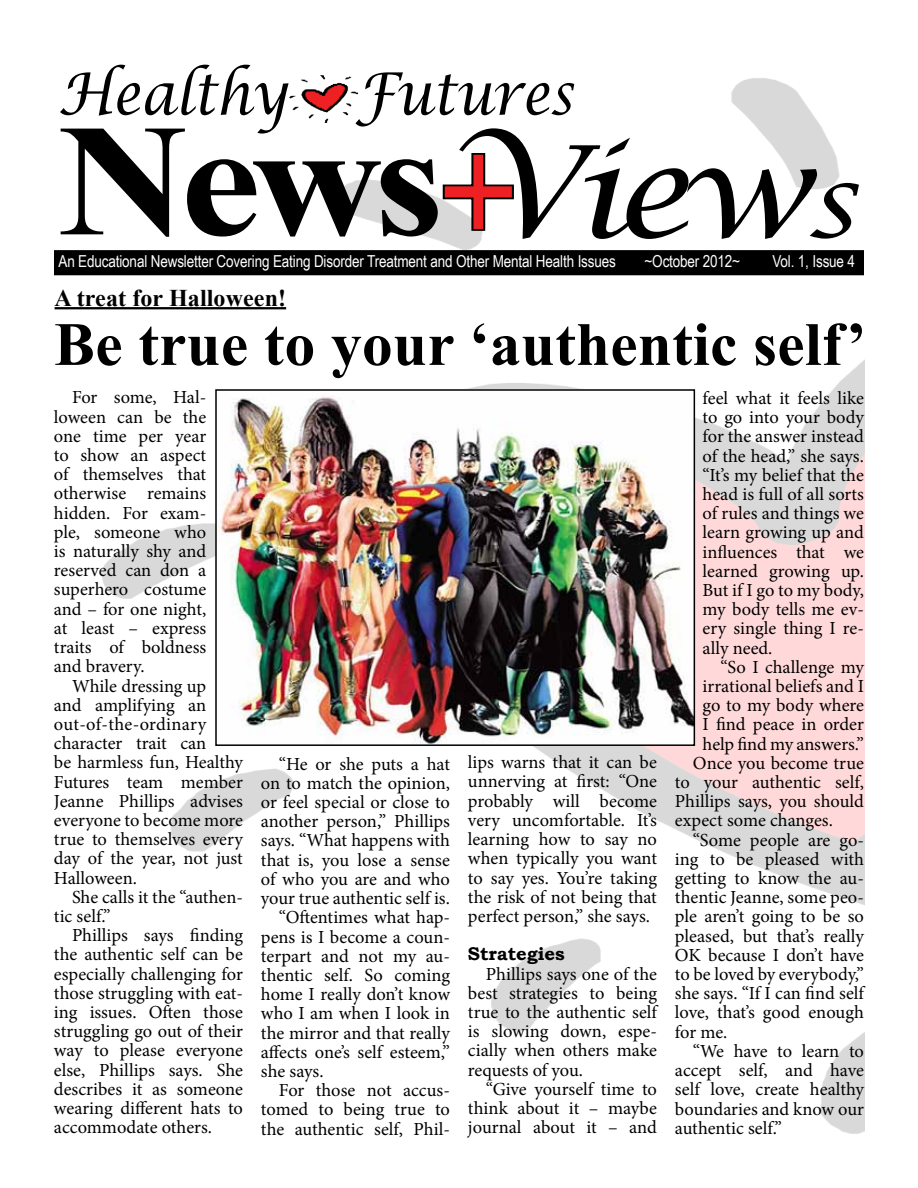
<style>
.page{position:relative;width:918px;height:1188px;background:#fff}
.page>*{position:absolute;margin:0;border:0;box-sizing:border-box;transform-origin:0 0}
.t1{font:700 159.75px "Times New Roman";color:#000;scale:1.14 1}
.t2{font:600 143.55px "Lucida Fax";color:#ed2024;scale:.91 1}
.t3{font:700 61.5px "Times New Roman";letter-spacing:.005em;color:#000}
.t4{font:italic 58.35px "Lucida Calligraphy";letter-spacing:-.01em;color:#000;scale:.91 1}
.t5{font:700 24px "Times New Roman";letter-spacing:.005em;color:#000}
.t6{font:18.45px/19.2px "Minion Pro";letter-spacing:-.005em;color:#000;text-align:justify}
.t7{font:700 18.45px "Bookman Old Style";color:#000}
.t8{font:16.5px "Arial Narrow";letter-spacing:-.01em;color:#fff}
.s1{font-family:"Lucida Calligraphy";font-weight:400;font-style:italic;font-size:127.5px}
.s2{font-family:"Lucida Calligraphy";font-weight:400;font-style:italic;font-size:100.5px}
</style>
<div class="page">
<img style="left:98px;top:78px;width:766px;height:1055px">
<div style="left:55px;top:251px;width:808px;height:24px;background:#000"></div>
<div style="left:54px;top:250px;width:810px;height:25px;border:2px solid #000"></div>
<img style="left:290px;top:75px;width:67px;height:48px">
<svg style="left:442px;top:152px;width:73px;height:80px"></svg>
<hr style="left:55px;top:307px;width:231px;height:2px;background:#000">
<img style="left:218px;top:392px;width:474px;height:351px">
<div style="left:215px;top:389px;width:480px;height:357px;border:2px solid #000"></div>
<h3 class="t4" style="left:58px;top:59px;width:568px">Healthy Futures</h3>
<h1 class="t1" style="left:58px;top:70px;width:703px">News<span class="s1">View</span><span class="s2">s</span></h1>
<h2 class="t2" style="left:435px;top:100px;width:97px">+</h2>
<p class="t8" style="left:58px;top:249px;width:559px">An Educational Newsletter Covering Eating Disorder Treatment and Other Mental Health Issues</p>
<p class="t8" style="left:645px;top:249px;width:97px">~October 2012~</p>
<p class="t8" style="left:772px;top:249px;width:84px">Vol. 1, Issue 4</p>
<h3 class="t5" style="left:55px;top:281px;width:233px">A treat for Halloween!</h3>
<h3 class="t3" style="left:54px;top:302px;width:814px">Be true to your ‘authentic self’</h3>
<p class="t6" style="left:54px;top:388px;width:154px;text-indent:18px">For some, Hal&shy;loween can be the one time per year to show an aspect of themselves that otherwise remains hidden. For exam&shy;ple, someone who is naturally shy and reserved can don a superhero costume and – for one night, at least – express traits of boldness and bravery.</p>
<p class="t6" style="left:54px;top:676px;width:191px;text-align:left;text-indent:18px">While dressing up<br>and amplifying an out-of-the-ordinary character trait can<br>be harmless fun, Healthy<br>Futures team member<br>Jeanne Phillips advises everyone to become more true to themselves every day of the year, not just<br>Halloween.</p>
<p class="t6" style="left:54px;top:887px;width:191px;text-indent:18px">She calls it the “authen&shy;tic self.”</p>
<p class="t6" style="left:54px;top:926px;width:191px;text-indent:18px">Phillips says finding the authentic self can be especially challenging for those struggling with eat&shy;ing issues. Often those struggling go out of their way to please everyone else, Phillips says. She describes it as someone wearing different hats to accommodate others.</p>
<p class="t6" style="left:703px;top:388px;width:163px">feel what it feels like to go into your body for the answer instead of the head,” she says. “It’s my belief that the head is full of all sorts of rules and things we learn growing up and influences that we learned growing up.<br>But if I go to my body, my body tells me ev&shy;ery single thing I re&shy;ally need.</p>
<p class="t6" style="left:721px;top:657px;width:145px">“So I challenge my</p>
<p class="t6" style="left:703px;top:677px;width:163px">irrational beliefs and I</p>
<p class="t6" style="left:703px;top:696px;width:163px">go to my body where</p>
<p class="t6" style="left:703px;top:715px;width:163px">I find peace in order</p>
<p class="t6" style="left:703px;top:734px;width:163px">help find my answers.”</p>
<p class="t6" style="left:693px;top:753px;width:172px">Once you become true</p>
<p class="t6" style="left:675px;top:773px;width:190px">to your authentic self,</p>
<p class="t6" style="left:675px;top:792px;width:190px">Phillips says, you should</p>
<p class="t6" style="left:675px;top:811px;width:159px">expect some changes.</p>
<p class="t6" style="left:693px;top:830px;width:173px">“Some people are go-</p>
<p class="t6" style="left:675px;top:849px;width:191px">ing to be pleased with</p>
<p class="t6" style="left:675px;top:869px;width:191px">getting to know the au-</p>
<p class="t6" style="left:675px;top:888px;width:190px">thentic Jeanne, some peo-</p>
<p class="t6" style="left:675px;top:907px;width:191px">ple aren’t going to be so</p>
<p class="t6" style="left:675px;top:926px;width:191px">pleased, but that’s really</p>
<p class="t6" style="left:675px;top:945px;width:190px">OK because I don’t have</p>
<p class="t6" style="left:675px;top:965px;width:191px">to be loved by everybody,”</p>
<p class="t6" style="left:675px;top:984px;width:191px">she says. “If I can find self</p>
<p class="t6" style="left:675px;top:1003px;width:190px">love, that’s good enough</p>
<p class="t6" style="left:675px;top:1022px;width:54px">for me.</p>
<p class="t6" style="left:693px;top:1042px;width:172px">“We have to learn to</p>
<p class="t6" style="left:675px;top:1061px;width:190px">accept self, and have</p>
<p class="t6" style="left:675px;top:1080px;width:191px">self love, create healthy</p>
<p class="t6" style="left:675px;top:1099px;width:191px">boundaries and know our</p>
<p class="t6" style="left:675px;top:1118px;width:108px">authentic self.”</p>
<p class="t6" style="left:468px;top:753px;width:191px">lips warns that it can be unnerving at first: “One probably will become very uncomfortable. It’s learning how to say no when typically you want to say yes. You’re taking the risk of not being that perfect person,” she says.</p>
<p class="t7" style="left:468px;top:943px;width:98px">Strategies</p>
<p class="t6" style="left:468px;top:964px;width:191px;text-indent:18px">Phillips says one of the best strategies to being true to the authentic self is slowing down, espe&shy;cially when others make requests of you.</p>
<p class="t6" style="left:468px;top:1079px;width:190px;text-indent:18px">“Give yourself time to think about it – maybe journal about it – and</p>
<p class="t6" style="left:279px;top:754px;width:173px">“He or she puts a hat</p>
<p class="t6" style="left:261px;top:773px;width:191px">on to match the opinion,</p>
<p class="t6" style="left:261px;top:793px;width:191px">or feel special or close to</p>
<p class="t6" style="left:261px;top:812px;width:191px">another person,” Phillips</p>
<p class="t6" style="left:261px;top:831px;width:191px">says. “What happens with</p>
<p class="t6" style="left:261px;top:850px;width:191px">that is, you lose a sense</p>
<p class="t6" style="left:261px;top:869px;width:190px">of who you are and who</p>
<p class="t6" style="left:261px;top:889px;width:190px">your true authentic self is.</p>
<p class="t6" style="left:279px;top:908px;width:172px">“Oftentimes what hap-</p>
<p class="t6" style="left:261px;top:927px;width:191px">pens is I become a coun-</p>
<p class="t6" style="left:261px;top:946px;width:191px">terpart and not my au-</p>
<p class="t6" style="left:261px;top:966px;width:191px">thentic self. So coming</p>
<p class="t6" style="left:261px;top:985px;width:191px">home I really don’t know</p>
<p class="t6" style="left:261px;top:1004px;width:190px">who I am when I look in</p>
<p class="t6" style="left:261px;top:1023px;width:191px">the mirror and that really</p>
<p class="t6" style="left:261px;top:1042px;width:190px">affects one’s self esteem,”</p>
<p class="t6" style="left:261px;top:1062px;width:64px">she says.</p>
<p class="t6" style="left:279px;top:1081px;width:172px">For those not accus-</p>
<p class="t6" style="left:261px;top:1100px;width:191px">tomed to being true to</p>
<p class="t6" style="left:261px;top:1119px;width:190px">the authentic self, Phil-</p>
</div>
